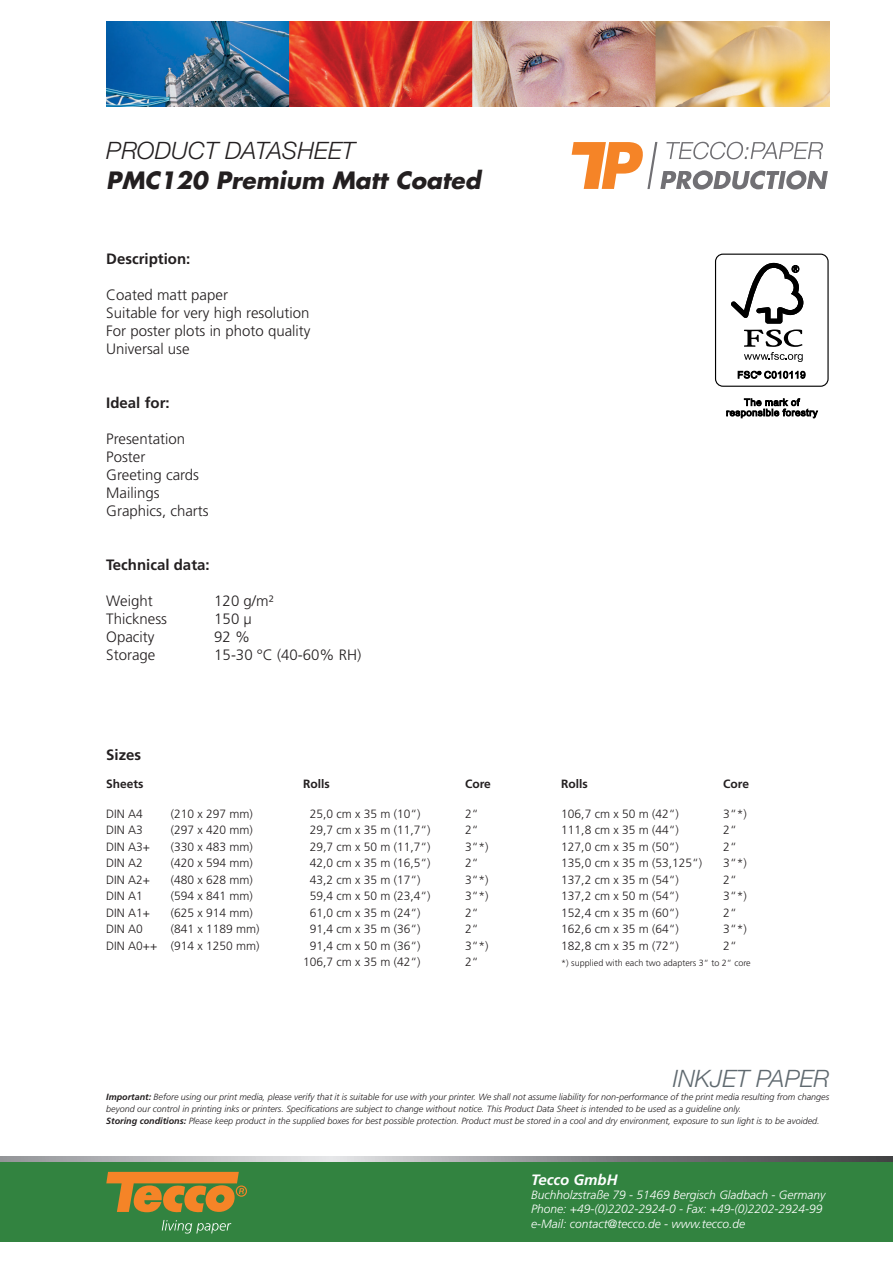
<style>
.page{position:relative;width:893px;height:1263px;background:#fff}
.page>*{position:absolute;margin:0;border:0;box-sizing:border-box;transform-origin:0 0}
.t1{font:italic 300 24px "Helvetica Neue LT Std";color:#231f20}
.t2{font:italic 300 24px "Helvetica Neue LT Std";color:#5f696f}
.t3{font:italic 700 23.25px "Futura Std";color:#231f20}
.t4{font:300 15px "Frutiger LT Std";color:#231f20}
.t5{font:700 15px "Frutiger LT Std";color:#231f20}
.t6{font:italic 700 15px "Frutiger LT Std";color:#fff}
.t7{font:300 12px "Frutiger LT Std";color:#231f20}
.t8{font:italic 300 12px "Frutiger LT Std";color:#fff}
.t9{font:700 12px "Frutiger LT Std";color:#231f20}
.t10{font:italic 300 9px/12px "Frutiger LT Std";color:#231f20}
.t11{font:300 9px "Frutiger LT Std";color:#231f20}
.s1{font-weight:700}
</style>
<div class="page">
<svg style="left:572px;top:142px;width:256px;height:48px"></svg>
<div style="left:0;top:1161px;width:893px;height:81px;background:#328340"></div>
<svg style="left:106px;top:1172px;width:141px;height:40px"></svg>
<svg style="left:162px;top:1220px;width:69px;height:13px"></svg>
<svg style="left:0;top:1157px;width:893px;height:4px"></svg>
<img style="left:106px;top:21px;width:723px;height:85px">
<div style="left:715px;top:254px;width:114px;height:133px;border:1px solid #000;border-radius:7px"></div>
<svg style="left:731px;top:263px;width:72px;height:99px"></svg>
<svg style="left:738px;top:371px;width:67px;height:8px"></svg>
<svg style="left:726px;top:398px;width:92px;height:20px"></svg>
<p class="t1" style="left:106px;top:136px;width:250px">PRODUCT DATASHEET</p>
<p class="t3" style="left:106px;top:165px;width:376px">PMC120 Premium Matt Coated</p>
<p class="t5" style="left:106px;top:250px;width:86px">Description:</p>
<p class="t4" style="left:106px;top:287px;width:123px">Coated matt paper</p>
<p class="t4" style="left:106px;top:305px;width:205px">Suitable for very high resolution</p>
<p class="t4" style="left:106px;top:323px;width:206px">For poster plots in photo quality</p>
<p class="t4" style="left:106px;top:341px;width:85px">Universal use</p>
<p class="t5" style="left:106px;top:394px;width:65px">Ideal for:</p>
<p class="t4" style="left:106px;top:431px;width:80px">Presentation</p>
<p class="t4" style="left:106px;top:449px;width:41px">Poster</p>
<p class="t4" style="left:106px;top:467px;width:94px">Greeting cards</p>
<p class="t4" style="left:106px;top:485px;width:55px">Mailings</p>
<p class="t4" style="left:106px;top:503px;width:104px">Graphics, charts</p>
<p class="t5" style="left:106px;top:556px;width:105px">Technical data:</p>
<p class="t4" style="left:106px;top:593px;width:48px">Weight</p>
<p class="t4" style="left:214px;top:593px;width:61px">120 g/m²</p>
<p class="t4" style="left:106px;top:611px;width:62px">Thickness</p>
<p class="t4" style="left:214px;top:611px;width:39px">150 μ</p>
<p class="t4" style="left:106px;top:629px;width:50px">Opacity</p>
<p class="t4" style="left:214px;top:629px;width:37px">92 %</p>
<p class="t4" style="left:106px;top:647px;width:51px">Storage</p>
<p class="t4" style="left:214px;top:647px;width:148px">15-30 °C (40-60% RH)</p>
<p class="t5" style="left:106px;top:746px;width:37px">Sizes</p>
<p class="t9" style="left:106px;top:777px;width:39px">Sheets</p>
<p class="t9" style="left:303px;top:777px;width:28px">Rolls</p>
<p class="t9" style="left:465px;top:777px;width:27px">Core</p>
<p class="t9" style="left:561px;top:777px;width:28px">Rolls</p>
<p class="t9" style="left:723px;top:777px;width:27px">Core</p>
<p class="t7" style="left:106px;top:807px;width:38px">DIN A4</p>
<p class="t7" style="left:171px;top:807px;width:84px">(210 x 297 mm)</p>
<p class="t7" style="left:106px;top:823px;width:38px">DIN A3</p>
<p class="t7" style="left:171px;top:823px;width:84px">(297 x 420 mm)</p>
<p class="t7" style="left:106px;top:840px;width:45px">DIN A3+</p>
<p class="t7" style="left:171px;top:840px;width:84px">(330 x 483 mm)</p>
<p class="t7" style="left:106px;top:856px;width:38px">DIN A2</p>
<p class="t7" style="left:171px;top:856px;width:84px">(420 x 594 mm)</p>
<p class="t7" style="left:106px;top:873px;width:45px">DIN A2+</p>
<p class="t7" style="left:171px;top:873px;width:84px">(480 x 628 mm)</p>
<p class="t7" style="left:106px;top:889px;width:38px">DIN A1</p>
<p class="t7" style="left:171px;top:889px;width:84px">(594 x 841 mm)</p>
<p class="t7" style="left:106px;top:906px;width:45px">DIN A1+</p>
<p class="t7" style="left:171px;top:906px;width:84px">(625 x 914 mm)</p>
<p class="t7" style="left:106px;top:922px;width:38px">DIN A0</p>
<p class="t7" style="left:171px;top:922px;width:90px">(841 x 1189 mm)</p>
<p class="t7" style="left:106px;top:939px;width:155px">DIN A0++ (914 x 1250 mm)</p>
<p class="t7" style="left:310px;top:807px;width:112px">25,0 cm x 35 m (10“)</p>
<p class="t7" style="left:465px;top:807px;width:15px">2“</p>
<p class="t7" style="left:310px;top:823px;width:122px">29,7 cm x 35 m (11,7“)</p>
<p class="t7" style="left:465px;top:823px;width:15px">2“</p>
<p class="t7" style="left:310px;top:840px;width:122px">29,7 cm x 50 m (11,7“)</p>
<p class="t7" style="left:465px;top:840px;width:25px">3“*)</p>
<p class="t7" style="left:310px;top:856px;width:122px">42,0 cm x 35 m (16,5“)</p>
<p class="t7" style="left:465px;top:856px;width:15px">2“</p>
<p class="t7" style="left:310px;top:873px;width:112px">43,2 cm x 35 m (17“)</p>
<p class="t7" style="left:465px;top:873px;width:25px">3“*)</p>
<p class="t7" style="left:310px;top:889px;width:122px">59,4 cm x 50 m (23,4“)</p>
<p class="t7" style="left:465px;top:889px;width:25px">3“*)</p>
<p class="t7" style="left:310px;top:906px;width:112px">61,0 cm x 35 m (24“)</p>
<p class="t7" style="left:465px;top:906px;width:15px">2“</p>
<p class="t7" style="left:310px;top:922px;width:112px">91,4 cm x 35 m (36“)</p>
<p class="t7" style="left:465px;top:922px;width:15px">2“</p>
<p class="t7" style="left:310px;top:939px;width:112px">91,4 cm x 50 m (36“)</p>
<p class="t7" style="left:465px;top:939px;width:25px">3“*)</p>
<p class="t7" style="left:303px;top:955px;width:119px">106,7 cm x 35 m (42“)</p>
<p class="t7" style="left:465px;top:955px;width:15px">2“</p>
<p class="t7" style="left:561px;top:807px;width:119px">106,7 cm x 50 m (42“)</p>
<p class="t7" style="left:723px;top:807px;width:25px">3“*)</p>
<p class="t7" style="left:561px;top:823px;width:119px">111,8 cm x 35 m (44“)</p>
<p class="t7" style="left:723px;top:823px;width:15px">2“</p>
<p class="t7" style="left:561px;top:840px;width:119px">127,0 cm x 35 m (50“)</p>
<p class="t7" style="left:723px;top:840px;width:15px">2“</p>
<p class="t7" style="left:561px;top:856px;width:142px">135,0 cm x 35 m (53,125“)</p>
<p class="t7" style="left:723px;top:856px;width:25px">3“*)</p>
<p class="t7" style="left:561px;top:873px;width:119px">137,2 cm x 35 m (54“)</p>
<p class="t7" style="left:723px;top:873px;width:15px">2“</p>
<p class="t7" style="left:561px;top:889px;width:119px">137,2 cm x 50 m (54“)</p>
<p class="t7" style="left:723px;top:889px;width:25px">3“*)</p>
<p class="t7" style="left:561px;top:906px;width:119px">152,4 cm x 35 m (60“)</p>
<p class="t7" style="left:723px;top:906px;width:15px">2“</p>
<p class="t7" style="left:561px;top:922px;width:119px">162,6 cm x 35 m (64“)</p>
<p class="t7" style="left:723px;top:922px;width:25px">3“*)</p>
<p class="t7" style="left:561px;top:939px;width:119px">182,8 cm x 35 m (72“)</p>
<p class="t7" style="left:723px;top:939px;width:15px">2“</p>
<p class="t11" style="left:561px;top:958px;width:191px">*) supplied with each two adapters 3“ to 2“ core</p>
<p class="t2" style="left:673px;top:1064px;width:158px">INKJET PAPER</p>
<p class="t10" style="left:106px;top:1091px;width:724px"><span class="s1">Important:</span> Before using our print media, please verify that it is suitable for use with your printer. We shall not assume liability for non-performance of the print media resulting from changes beyond our control in printing inks or printers. Specifications are subject to change without notice. This Product Data Sheet is intended to be used as a guideline only.</p>
<p class="t10" style="left:106px;top:1115px;width:715px"><span class="s1">Storing conditions:</span> Please keep product in the supplied boxes for best possible protection. Product must be stored in a cool and dry environment, exposure to sun light is to be avoided.</p>
<p class="t6" style="left:531px;top:1170px;width:88px">Tecco GmbH</p>
<p class="t8" style="left:531px;top:1188px;width:296px">Buchholzstraße 79 - 51469 Bergisch Gladbach - Germany</p>
<p class="t8" style="left:531px;top:1202px;width:293px">Phone: +49-(0)2202-2924-0 - Fax: +49-(0)2202-2924-99</p>
<p class="t8" style="left:531px;top:1217px;width:216px">e-Mail: contact@tecco.de - www.tecco.de</p>
</div>
